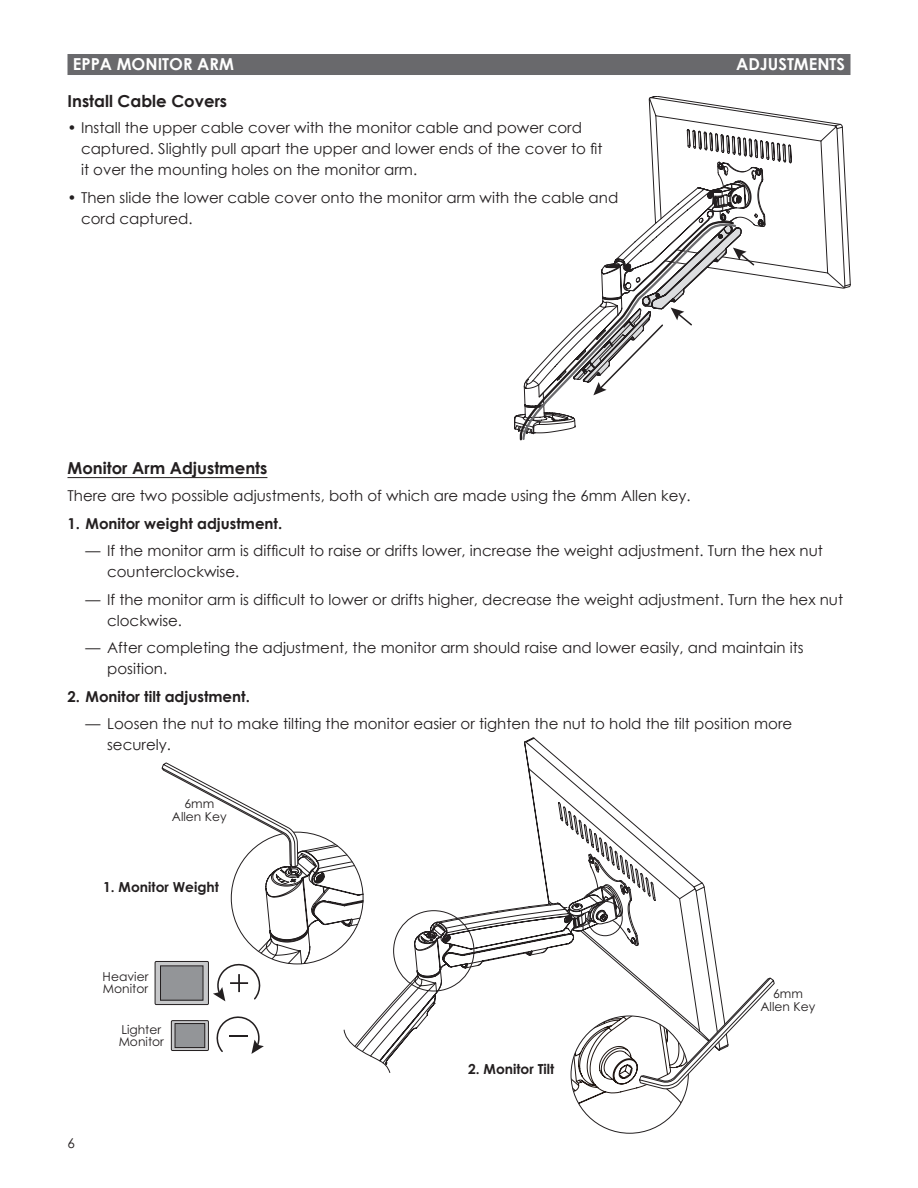
<style>
.page{position:relative;width:918px;height:1188px;background:#fff}
.page>*{position:absolute;margin:0;border:0;box-sizing:border-box;transform-origin:0 0}
.t1{font:700 16.5px "Century Gothic";color:#fff}
.Step_Number{font:700 16.5px "Century Gothic";color:#231f20}
.Subhead{font:700 16.5px "Century Gothic";color:#231f20}
.Body_Sub-Bullet{font:15px/21px "Century Gothic";color:#231f20}
.Body_Bullet{font:15px/21px "Century Gothic";color:#231f20}
.Body_Wide{font:15px "Century Gothic";color:#231f20}
.Body_Bullet-2{font:700 15px "Century Gothic";color:#231f20}
.t2{font:700 13.8px "Century Gothic";color:#231f20}
.t3{font:13.5px "Century Gothic";color:#231f20}
.t4{font:12.3px/12.3px "Century Gothic";color:#231f20}
</style>
<div class="page">
<hr style="left:68px;top:477px;width:199px;height:1px;background:#231f20">
<div style="left:68px;top:54px;width:782px;height:21px;background:#69696c"></div>
<svg style="left:518px;top:97px;width:327px;height:335px"></svg>
<svg style="left:707px;top:192px;width:6px;height:7px"></svg>
<svg style="left:519px;top:221px;width:216px;height:219px"></svg>
<svg style="left:521px;top:224px;width:217px;height:216px"></svg>
<svg style="left:573px;top:224px;width:183px;height:171px"></svg>
<svg style="left:171px;top:1020px;width:38px;height:31px"></svg>
<div style="left:175px;top:1024px;width:30px;height:24px;background:#939598"></div>
<div style="left:175px;top:1023px;width:30px;height:25px;border:1px solid #231f20"></div>
<svg style="left:216px;top:1016px;width:48px;height:38px"></svg>
<svg style="left:155px;top:762px;width:199px;height:243px"></svg>
<svg style="left:354px;top:864px;width:31px;height:165px"></svg>
<svg style="left:393px;top:742px;width:275px;height:309px"></svg>
<svg style="left:414px;top:853px;width:361px;height:280px"></svg>
<svg style="left:344px;top:1029px;width:47px;height:44px"></svg>
<p class="t1" style="left:73px;top:52px;width:163px">EPPA MONITOR ARM</p>
<p class="t1" style="left:736px;top:52px;width:110px">ADJUSTMENTS</p>
<p class="Subhead" style="left:68px;top:88px;width:161px">Install Cable Covers</p>
<p class="Body_Bullet" style="left:81px;top:117px;width:523px;text-indent:-14px">• Install the upper cable cover with the monitor cable and power cord captured. Slightly pull apart the upper and lower ends of the cover to fit it over the mounting holes on the monitor arm.</p>
<p class="Body_Bullet" style="left:81px;top:187px;width:539px;text-indent:-14px">• Then slide the lower cable cover onto the monitor arm with the cable and cord captured.</p>
<p class="Step_Number" style="left:68px;top:455px;width:201px">Monitor Arm Adjustments</p>
<p class="Body_Wide" style="left:68px;top:486px;width:625px">There are two possible adjustments, both of which are made using the 6mm Allen key.</p>
<p class="Body_Bullet-2" style="left:68px;top:512px;width:216px">1. Monitor weight adjustment.</p>
<p class="Body_Sub-Bullet" style="left:107px;top:540px;width:717px;text-indent:-22px">— If the monitor arm is difficult to raise or drifts lower, increase the weight adjustment. Turn the hex nut counterclockwise.</p>
<p class="Body_Sub-Bullet" style="left:107px;top:589px;width:737px;text-indent:-22px">— If the monitor arm is difficult to lower or drifts higher, decrease the weight adjustment. Turn the hex nut clockwise.</p>
<p class="Body_Sub-Bullet" style="left:107px;top:637px;width:698px;text-indent:-22px">— After completing the adjustment, the monitor arm should raise and lower easily, and maintain its position.</p>
<p class="Body_Bullet-2" style="left:68px;top:685px;width:184px">2. Monitor tilt adjustment.</p>
<p class="Body_Sub-Bullet" style="left:107px;top:713px;width:687px;text-indent:-22px">— Loosen the nut to make tilting the monitor easier or tighten the nut to hold the tilt position more securely.</p>
<p class="t4" style="left:172px;top:798px;width:56px;text-align:center">6mm<br>Allen Key</p>
<p class="t2" style="left:103px;top:877px;width:117px">1. Monitor Weight</p>
<p class="t4" style="left:103px;top:970px;width:47px">Heavier<br>Monitor</p>
<p class="t4" style="left:119px;top:1023px;width:47px">Lighter<br>Monitor</p>
<p class="t3" style="left:68px;top:1134px;width:9px">6</p>
<p class="t2" style="left:468px;top:1058px;width:88px">2. Monitor Tilt</p>
<p class="t4" style="left:761px;top:987px;width:56px;text-align:center">6mm<br>Allen Key</p>
</div>
